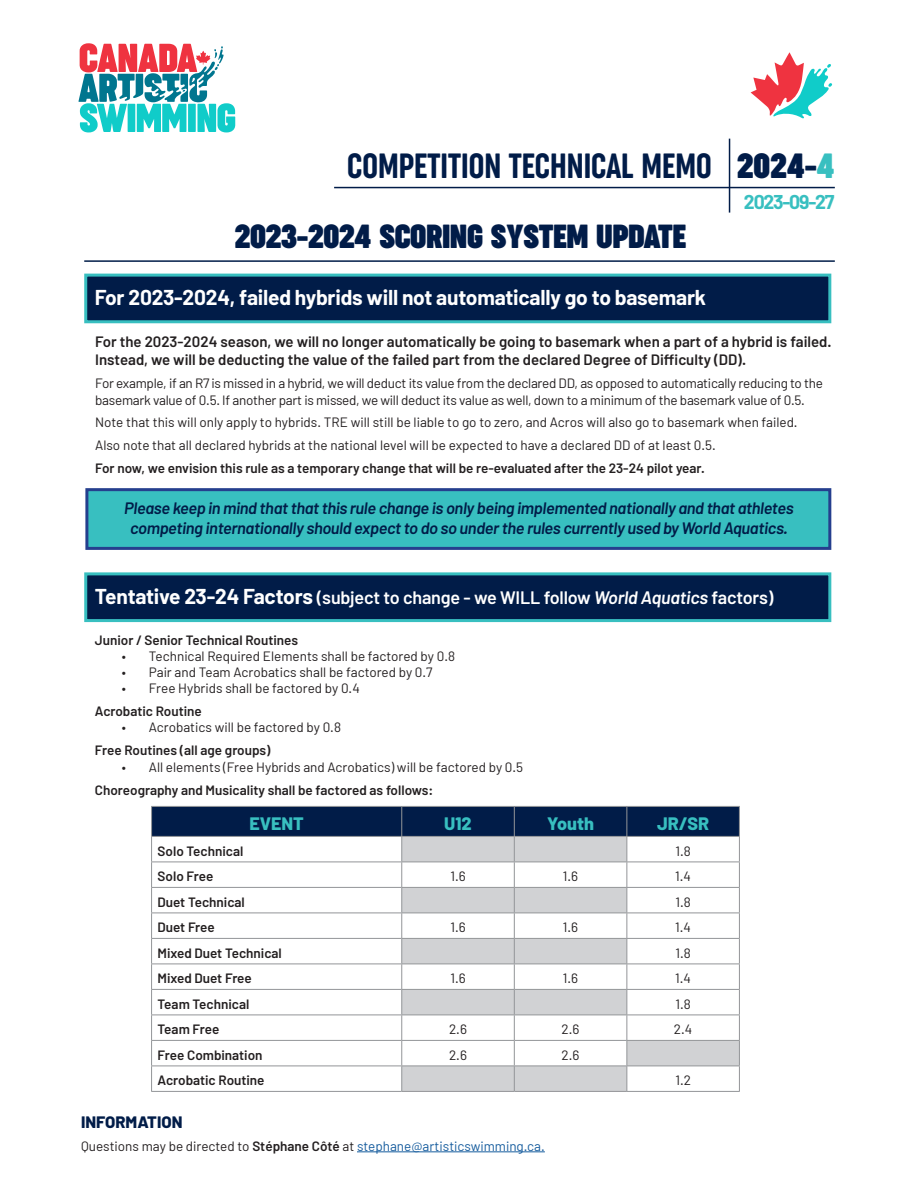
<style>
.page{position:relative;width:918px;height:1188px;background:#fff}
.page>*{position:absolute;margin:0;border:0;box-sizing:border-box;transform-origin:0 0}
.t1{font:300 33px "Cocogoose Compressed";color:#011c48}
.t2{font:700 33px "Cocogoose Compressed";color:#011c48}
.t3{font:700 31.5px "Cocogoose Compressed";letter-spacing:-.015em;color:#011c48}
.t4{font:700 21px "Barlow";letter-spacing:-.01em;color:#fff}
.t5{font:700 19.5px "Barlow";letter-spacing:-.06em;color:#38bfc0}
.t6{font:600 18px "Barlow";letter-spacing:-.01em;color:#fff}
.t7{font:800 18px "Barlow";color:#38bfc0}
.t8{font:italic 600 16.5px/19.8px "Barlow";letter-spacing:-.02em;color:#011c48;text-align:center}
.t9{font:800 16.5px "Barlow";color:#011c48}
.t10{font:600 15px/18px "Barlow";color:#231f20}
.t11{font:13.5px "Barlow";color:#231f20}
.t12{font:600 13.5px "Barlow";color:#231f20}
.t13{font:13.5px/16.2px "Barlow";letter-spacing:-.02em;color:#231f20}
.t14{font:13.5px "Barlow";color:#175d9e}
.s1{color:#38bfc0}
.s2{font-weight:700;font-size:21px}
.s3{font-style:italic}
.s4{color:#231f20}
.s5{font-weight:600;color:#231f20}
</style>
<div class="page">
<div style="left:84px;top:274px;width:747px;height:49px;background:#011c48;border:3px solid #38bfc0"></div>
<div style="left:84px;top:572px;width:747px;height:50px;background:#011c48;border:3px solid #38bfc0"></div>
<svg style="left:78px;top:43px;width:157px;height:89px"></svg>
<svg style="left:751px;top:52px;width:81px;height:67px"></svg>
<hr style="left:357px;top:1152px;width:188px;height:1px;background:#175d9e">
<hr style="left:334px;top:187px;width:501px;height:1px;background:#011c48">
<hr style="left:84px;top:260px;width:751px;height:2px;background:#011c48">
<hr style="left:729px;top:139px;width:1px;height:74px;background:#011c48">
<svg style="left:151px;top:806px;width:589px;height:285px"></svg>
<hr style="left:151px;top:1091px;width:251px;height:1px;background:#939598">
<hr style="left:402px;top:1091px;width:112px;height:1px;background:#939598">
<hr style="left:514px;top:1091px;width:113px;height:1px;background:#939598">
<hr style="left:627px;top:1091px;width:113px;height:1px;background:#939598">
<div style="left:85px;top:488px;width:746px;height:62px;background:#38bfc0;border:3px solid #253f8e"></div>
<p class="t1" style="left:347px;top:143px;width:366px">COMPETITION TECHNICAL MEMO</p>
<p class="t2" style="left:737px;top:143px;width:99px">2024-<span class="s1">4</span></p>
<p class="t3" style="left:235px;top:215px;width:453px">2023-2024 SCORING SYSTEM UPDATE</p>
<p class="t4" style="left:95px;top:285px;width:613px">For 2023-2024, failed hybrids will not automatically go to basemark</p>
<p class="t5" style="left:744px;top:190px;width:92px">2023-09-27</p>
<p class="t10" style="left:95px;top:333px;width:738px">For the 2023-2024 season, we will no longer automatically be going to basemark when a part of a hybrid is failed.<br>Instead, we will be deducting the value of the failed part from the declared Degree of Difficulty (DD).</p>
<p class="t13" style="left:95px;top:375px;width:729px">For example, if an R7 is missed in a hybrid, we will deduct its value from the declared DD, as opposed to automatically reducing to the basemark value of 0.5. If another part is missed, we will deduct its value as well, down to a minimum of the basemark value of 0.5.</p>
<p class="t11" style="left:95px;top:414px;width:704px">Note that this will only apply to hybrids. TRE will still be liable to go to zero, and Acros will also go to basemark when failed.</p>
<p class="t11" style="left:95px;top:437px;width:622px">Also note that all declared hybrids at the national level will be expected to have a declared DD of at least 0.5.</p>
<p class="t12" style="left:95px;top:460px;width:611px">For now, we envision this rule as a temporary change that will be re-evaluated after the 23-24 pilot year.</p>
<p class="t8" style="left:124px;top:498px;width:671px">Please keep in mind that that this rule change is only being implemented nationally and that athletes competing internationally should expect to do so under the rules currently used by World Aquatics.</p>
<p class="t6" style="left:95px;top:586px;width:680px"><span class="s2">Tentative 23-24 Factors</span> (subject to change - we WILL follow <span class="s3">World Aquatics</span> factors)</p>
<p class="t12" style="left:95px;top:631px;width:205px">Junior / Senior Technical Routines</p>
<p class="t11" style="left:122px;top:648px;width:335px">• Technical Required Elements shall be factored by 0.8</p>
<p class="t11" style="left:122px;top:664px;width:312px">• Pair and Team Acrobatics shall be factored by 0.7</p>
<p class="t11" style="left:122px;top:680px;width:239px">• Free Hybrids shall be factored by 0.4</p>
<p class="t12" style="left:95px;top:703px;width:109px">Acrobatic Routine</p>
<p class="t11" style="left:122px;top:719px;width:221px">• Acrobatics will be factored by 0.8</p>
<p class="t12" style="left:95px;top:742px;width:177px">Free Routines (all age groups)</p>
<p class="t11" style="left:122px;top:758px;width:403px">• All elements (Free Hybrids and Acrobatics) will be factored by 0.5</p>
<p class="t12" style="left:95px;top:781px;width:340px">Choreography and Musicality shall be factored as follows:</p>
<p class="t7" style="left:249px;top:813px;width:56px">EVENT</p>
<p class="t7" style="left:444px;top:813px;width:29px">U12</p>
<p class="t7" style="left:547px;top:813px;width:48px">Youth</p>
<p class="t7" style="left:657px;top:813px;width:54px">JR/SR</p>
<p class="t12" style="left:158px;top:843px;width:87px">Solo Technical</p>
<p class="t11" style="left:675px;top:843px;width:17px">1.8</p>
<p class="t12" style="left:158px;top:868px;width:57px">Solo Free</p>
<p class="t11" style="left:450px;top:868px;width:17px">1.6</p>
<p class="t11" style="left:563px;top:868px;width:17px">1.6</p>
<p class="t11" style="left:675px;top:868px;width:17px">1.4</p>
<p class="t12" style="left:158px;top:894px;width:89px">Duet Technical</p>
<p class="t11" style="left:675px;top:894px;width:17px">1.8</p>
<p class="t12" style="left:158px;top:919px;width:59px">Duet Free</p>
<p class="t11" style="left:450px;top:919px;width:17px">1.6</p>
<p class="t11" style="left:563px;top:919px;width:17px">1.6</p>
<p class="t11" style="left:675px;top:919px;width:17px">1.4</p>
<p class="t12" style="left:158px;top:945px;width:126px">Mixed Duet Technical</p>
<p class="t11" style="left:675px;top:945px;width:17px">1.8</p>
<p class="t12" style="left:158px;top:970px;width:96px">Mixed Duet Free</p>
<p class="t11" style="left:450px;top:970px;width:17px">1.6</p>
<p class="t11" style="left:563px;top:970px;width:17px">1.6</p>
<p class="t11" style="left:675px;top:970px;width:17px">1.4</p>
<p class="t12" style="left:158px;top:996px;width:93px">Team Technical</p>
<p class="t11" style="left:675px;top:996px;width:17px">1.8</p>
<p class="t12" style="left:158px;top:1021px;width:63px">Team Free</p>
<p class="t11" style="left:449px;top:1021px;width:19px">2.6</p>
<p class="t11" style="left:562px;top:1021px;width:19px">2.6</p>
<p class="t11" style="left:674px;top:1021px;width:20px">2.4</p>
<p class="t12" style="left:158px;top:1047px;width:106px">Free Combination</p>
<p class="t11" style="left:449px;top:1047px;width:19px">2.6</p>
<p class="t11" style="left:562px;top:1047px;width:19px">2.6</p>
<p class="t12" style="left:158px;top:1072px;width:109px">Acrobatic Routine</p>
<p class="t11" style="left:675px;top:1072px;width:17px">1.2</p>
<p class="t9" style="left:81px;top:1112px;width:103px">INFORMATION</p>
<p class="t14" style="left:81px;top:1138px;width:465px"><span class="s4">Questions may be directed to</span> <span class="s5">Stéphane Côté</span> <span class="s4">at</span> stephane@artisticswimming.ca.</p>
</div>
